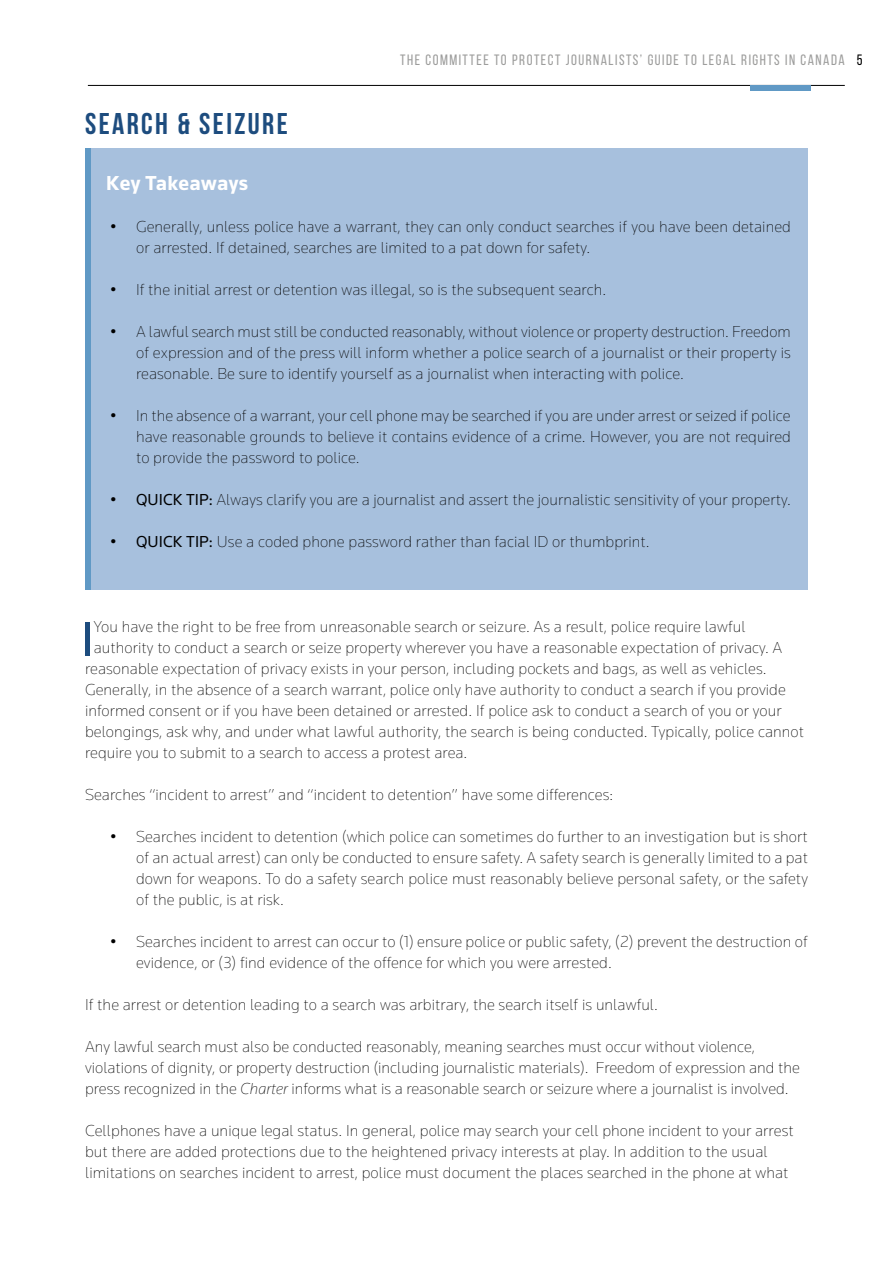
<style>
.page{position:relative;width:893px;height:1263px;background:#fff}
.page>*{position:absolute;margin:0;border:0;box-sizing:border-box;transform-origin:0 0}
.t1{font:700 30px "Bebas Neue";letter-spacing:.08em;color:#1d4c7e}
.t2{font:700 21px "Knowledge";letter-spacing:.015em;color:#fff}
.t3{font:200 16.5px/21px "Knowledge";letter-spacing:.005em;color:#000}
.t4{font:15px "Bebas Neue";letter-spacing:.1em;color:#9d9d9c}
.s1{color:#000}
.s2{font-weight:400}
.s3{font-style:italic}
</style>
<div class="page">
<hr style="left:88px;top:85px;width:757px;height:1px;background:#000">
<div style="left:750px;top:85px;width:61px;height:5px;background:#6099c5"></div>
<div style="left:85px;top:622px;width:5px;height:34px;background:#1d4c7e"></div>
<div style="left:85px;top:148px;width:723px;height:441px;background:#a7c0dd"></div>
<div style="left:85px;top:148px;width:5px;height:441px;background:#6099c5"></div>
<h1 class="t1" style="left:85px;top:107px;width:204px">SEARCH &amp; SEIZURE</h1>
<p class="t4" style="left:400px;top:52px;width:464px">THE COMMITTEE TO PROTECT JOURNALISTS’ GUIDE TO LEGAL RIGHTS IN CANADA <span class="s1">5</span></p>
<p class="t2" style="left:106px;top:170px;width:143px">Key Takeaways</p>
<p class="t3" style="left:136px;top:216px;width:656px;text-indent:-26px"><span class="s2">•</span> Generally, unless police have a warrant, they can only conduct searches if you have been detained or arrested. If detained, searches are limited to a pat down for safety.</p>
<p class="t3" style="left:111px;top:279px;width:497px"><span class="s2">•</span> If the initial arrest or detention was illegal, so is the subsequent search.</p>
<p class="t3" style="left:136px;top:321px;width:656px;text-align:justify;text-indent:-26px"><span class="s2">•</span> A lawful search must still be conducted reasonably, without violence or property destruction. Freedom of expression and of the press will inform whether a police search of a journalist or their property is reasonable. Be sure to identify yourself as a journalist when interacting with police.</p>
<p class="t3" style="left:136px;top:405px;width:656px;text-align:justify;text-indent:-26px"><span class="s2">•</span> In the absence of a warrant, your cell phone may be searched if you are under arrest or seized if police have reasonable grounds to believe it contains evidence of a crime. However, you are not required to provide the password to police.</p>
<p class="t3" style="left:111px;top:489px;width:682px"><span class="s2">• QUICK TIP:</span> Always clarify you are a journalist and assert the journalistic sensitivity of your property.</p>
<p class="t3" style="left:111px;top:531px;width:541px"><span class="s2">• QUICK TIP:</span> Use a coded phone password rather than facial ID or thumbprint.</p>
<p class="t3" style="left:94px;top:616px;width:653px">You have the right to be free from unreasonable search or seizure. As a result, police require lawful</p>
<p class="t3" style="left:94px;top:637px;width:690px">authority to conduct a search or seize property wherever you have a reasonable expectation of privacy. A</p>
<p class="t3" style="left:85px;top:658px;width:683px">reasonable expectation of privacy exists in your person, including pockets and bags, as well as vehicles.</p>
<p class="t3" style="left:85px;top:679px;width:702px">Generally, in the absence of a search warrant, police only have authority to conduct a search if you provide</p>
<p class="t3" style="left:85px;top:700px;width:698px">informed consent or if you have been detained or arrested. If police ask to conduct a search of you or your</p>
<p class="t3" style="left:85px;top:721px;width:720px">belongings, ask why, and under what lawful authority, the search is being conducted. Typically, police cannot</p>
<p class="t3" style="left:85px;top:742px;width:384px">require you to submit to a search to access a protest area.</p>
<p class="t3" style="left:85px;top:784px;width:530px">Searches “incident to arrest” and “incident to detention” have some differences:</p>
<p class="t3" style="left:136px;top:826px;width:673px;text-align:justify;text-indent:-26px"><span class="s2">•</span> Searches incident to detention (which police can sometimes do further to an investigation but is short of an actual arrest) can only be conducted to ensure safety. A safety search is generally limited to a pat down for weapons. To do a safety search police must reasonably believe personal safety, or the safety of the public, is at risk.</p>
<p class="t3" style="left:136px;top:931px;width:673px;text-indent:-26px"><span class="s2">•</span> Searches incident to arrest can occur to (1) ensure police or public safety, (2) prevent the destruction of evidence, or (3) find evidence of the offence for which you were arrested.</p>
<p class="t3" style="left:85px;top:994px;width:574px">If the arrest or detention leading to a search was arbitrary, the search itself is unlawful.</p>
<p class="t3" style="left:85px;top:1036px;width:716px">Any lawful search must also be conducted reasonably, meaning searches must occur without violence, violations of dignity, or property destruction (including journalistic materials). Freedom of expression and the press recognized in the <span class="s3">Charter</span> informs what is a reasonable search or seizure where a journalist is involved.</p>
<p class="t3" style="left:85px;top:1120px;width:710px">Cellphones have a unique legal status. In general, police may search your cell phone incident to your arrest but there are added protections due to the heightened privacy interests at play. In addition to the usual limitations on searches incident to arrest, police must document the places searched in the phone at what</p>
</div>
